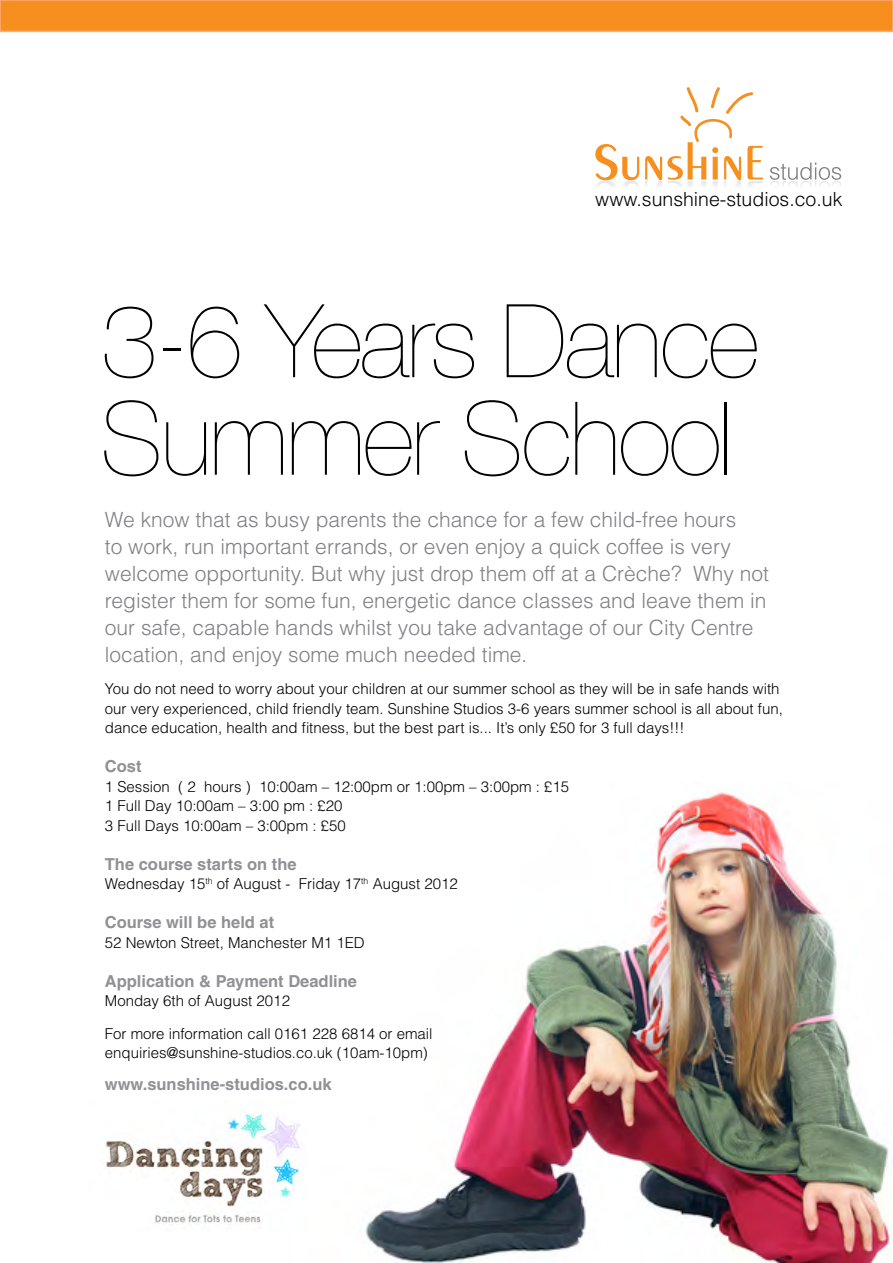
<style>
.page{position:relative;width:893px;height:1263px;background:#fff}
.page>*{position:absolute;margin:0;border:0;box-sizing:border-box;transform-origin:0 0}
.t1{font:200 102px/97.5px "Helvetica Neue";letter-spacing:-.025em;color:#000}
.t2{font:300 21px/27px "Helvetica LT";color:#807f83}
.t3{font:300 19.5px "Helvetica LT";color:#000}
.t4{font:700 16.5px "Helvetica LT";color:#919195}
.t5{font:300 15px/19.5px "Helvetica LT";color:#000}
</style>
<div class="page">
<img style="left:365px;top:792px;width:528px;height:471px">
<svg style="left:595px;top:87px;width:246px;height:99px"></svg>
<div style="left:0;top:0;width:893px;height:31px;background:#f78f1e"></div>
<div style="left:0;top:0;width:893px;height:32px;border:2px solid #ffac7a"></div>
<img style="left:106px;top:1113px;width:194px;height:110px">
<h3 class="t3" style="left:595px;top:187px;width:249px">www.sunshine-studios.co.uk</h3>
<h1 class="t1" style="left:101px;top:289px;width:660px">3-6 Years Dance<br>Summer School</h1>
<p class="t2" style="left:105px;top:506px;width:666px">We know that as busy parents the chance for a few child-free hours<br>to work, run important errands, or even enjoy a quick coffee is very welcome opportunity. But why just drop them off at a Crèche? Why not register them for some fun, energetic dance classes and leave them in our safe, capable hands whilst you take advantage of our City Centre location, and enjoy some much needed time.</p>
<p class="t5" style="left:105px;top:679px;width:679px">You do not need to worry about your children at our summer school as they will be in safe hands with our very experienced, child friendly team. Sunshine Studios 3-6 years summer school is all about fun, dance education, health and fitness, but the best part is... It’s only £50 for 3 full days!!!</p>
<p class="t4" style="left:105px;top:756px;width:38px">Cost</p>
<p class="t5" style="left:105px;top:777px;width:466px">1 Session ( 2 hours ) 10:00am – 12:00pm or 1:00pm – 3:00pm : £15<br>1 Full Day 10:00am – 3:00 pm : £20<br>3 Full Days 10:00am – 3:00pm : £50</p>
<p class="t4" style="left:105px;top:854px;width:193px">The course starts on the</p>
<p class="t5" style="left:105px;top:874px;width:354px">Wednesday 15<sup>th</sup> of August - Friday 17<sup>th</sup> August 2012</p>
<p class="t4" style="left:105px;top:912px;width:171px">Course will be held at</p>
<p class="t5" style="left:105px;top:933px;width:261px">52 Newton Street, Manchester M1 1ED</p>
<p class="t4" style="left:105px;top:971px;width:254px">Application &amp; Payment Deadline</p>
<p class="t5" style="left:105px;top:985px;width:329px;line-height:32.2px">Monday 6th of August 2012<br>For more information call 0161 228 6814 or email</p>
<p class="t5" style="left:105px;top:1043px;width:324px">enquiries@sunshine-studios.co.uk (10am-10pm)</p>
<p class="t4" style="left:105px;top:1074px;width:228px">www.sunshine-studios.co.uk</p>
</div>
